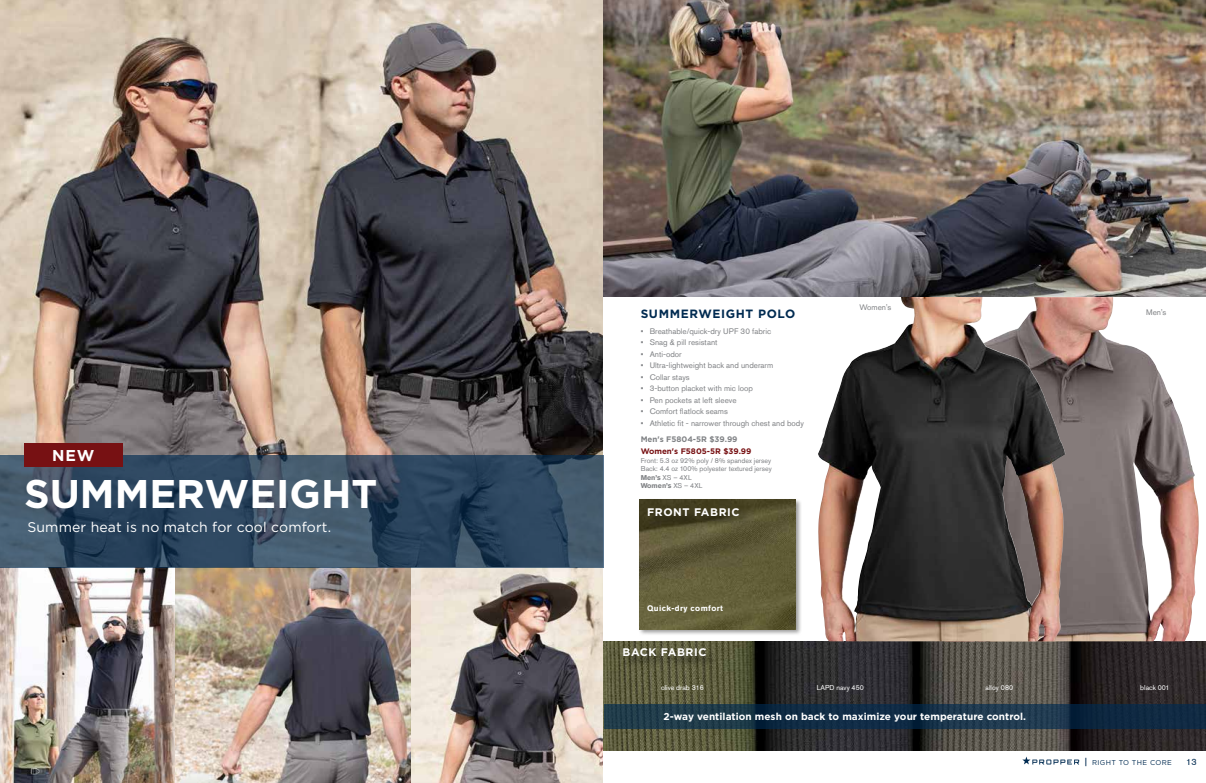
<style>
.page{position:relative;width:1206px;height:783px;background:#fff}
.page>*{position:absolute;margin:0;border:0;box-sizing:border-box;transform-origin:0 0}
.t1{font:700 40px "Gotham";color:#fff}
.t2{font:700 15.7px "Gotham";color:#fff}
.t3{font:14px "Gotham";letter-spacing:.01em;color:#fff}
.t4{font:700 12px "Gotham";letter-spacing:.05em;color:#002b51}
.t5{font:700 11px "Gotham";letter-spacing:.05em;color:#fff}
.t6{font:700 10px "Gotham";letter-spacing:.005em;color:#fff}
.t7{font:9px "Akzidenz Grotesk Std";color:#002b51}
.t8{font:8px "Akzidenz Grotesk Std";color:#808285}
.t9{font:700 8px "Gotham";color:#771113}
.t10{font:700 8px "Gotham";color:#808285}
.t11{font:700 8px "Akzidenz Grotesk Std";letter-spacing:.05em;color:#fff}
.t12{font:7px/8.4px "Akzidenz Grotesk Std";color:#808285}
.t13{font:7px "Akzidenz Grotesk Std";color:#fff}
.t14{font:7px "Gotham";letter-spacing:.05em;color:#002b51}
.s1{font-weight:700}
.s2{font-weight:500;font-size:9px}
</style>
<div class="page">
<svg style="left:1022px;top:757px;width:57px;height:7px"></svg>
<img style="left:603px;top:641px;width:603px;height:109px">
<svg style="left:604px;top:705px;width:602px;height:24px;background:#163146"></svg>
<img style="left:1041px;top:297px;width:155px;height:344px">
<img style="left:818px;top:297px;width:223px;height:344px">
<img style="left:0;top:0;width:603px;height:455px">
<img style="left:603px;top:0;width:603px;height:297px">
<img style="left:0;top:568px;width:603px;height:215px">
<svg style="left:0;top:455px;width:604px;height:113px;background:#344b62"></svg>
<div style="left:24px;top:443px;width:99px;height:24px;background:#771113"></div>
<div style="left:638px;top:498px;width:164px;height:138px;background:#000;opacity:.4"></div>
<img style="left:640px;top:499px;width:155px;height:130px">
<div style="left:649px;top:509px;width:102px;height:19px;background:#000;opacity:.4"></div>
<div style="left:625px;top:650px;width:93px;height:18px;background:#000;opacity:.4"></div>
<h2 class="t2" style="left:52px;top:445px;width:44px">NEW</h2>
<h1 class="t1" style="left:24px;top:468px;width:355px">SUMMERWEIGHT</h1>
<h3 class="t3" style="left:27px;top:518px;width:305px">Summer heat is no match for cool comfort.</h3>
<h3 class="t4" style="left:641px;top:306px;width:156px">SUMMERWEIGHT POLO</h3>
<p class="t8" style="left:641px;top:326px;width:132px">• Breathable/quick-dry UPF 30 fabric</p>
<p class="t8" style="left:641px;top:338px;width:78px">• Snag &amp; pill resistant</p>
<p class="t8" style="left:641px;top:349px;width:42px">• Anti-odor</p>
<p class="t8" style="left:641px;top:361px;width:134px">• Ultra-lightweight back and underarm</p>
<p class="t8" style="left:641px;top:372px;width:51px">• Collar stays</p>
<p class="t8" style="left:641px;top:384px;width:114px">• 3-button placket with mic loop</p>
<p class="t8" style="left:641px;top:395px;width:97px">• Pen pockets at left sleeve</p>
<p class="t8" style="left:641px;top:407px;width:89px">• Comfort flatlock seams</p>
<p class="t8" style="left:641px;top:418px;width:165px">• Athletic fit - narrower through chest and body</p>
<p class="t10" style="left:641px;top:434px;width:98px">Men's F5804-5R $39.99</p>
<p class="t9" style="left:641px;top:446px;width:112px">Women's F5805-5R $39.99</p>
<p class="t12" style="left:641px;top:456px;width:133px">Front: 5.3 oz 92% poly / 8% spandex jersey<br>Back: 4.4 oz 100% polyester textured jersey<br><span class="s1">Men’s</span> XS – 4XL<br><span class="s1">Women’s</span> XS – 4XL</p>
<h3 class="t5" style="left:647px;top:504px;width:94px">FRONT FABRIC</h3>
<p class="t11" style="left:647px;top:603px;width:78px">Quick-dry comfort</p>
<h3 class="t5" style="left:623px;top:645px;width:85px">BACK FABRIC</h3>
<p class="t8" style="left:860px;top:303px;width:33px">Women's</p>
<p class="t8" style="left:1146px;top:307px;width:22px">Men's</p>
<p class="t13" style="left:661px;top:683px;width:45px">olive drab 316</p>
<p class="t13" style="left:817px;top:683px;width:49px">LAPD navy 450</p>
<p class="t13" style="left:986px;top:683px;width:29px">alloy 080</p>
<p class="t13" style="left:1140px;top:683px;width:31px">black 001</p>
<p class="t6" style="left:663px;top:710px;width:364px">2-way ventilation mesh on back to maximize your temperature control.</p>
<p class="t14" style="left:1085px;top:758px;width:89px"><span class="s2">|</span> RIGHT TO THE CORE</p>
<p class="t7" style="left:1186px;top:756px;width:12px">13</p>
</div>
